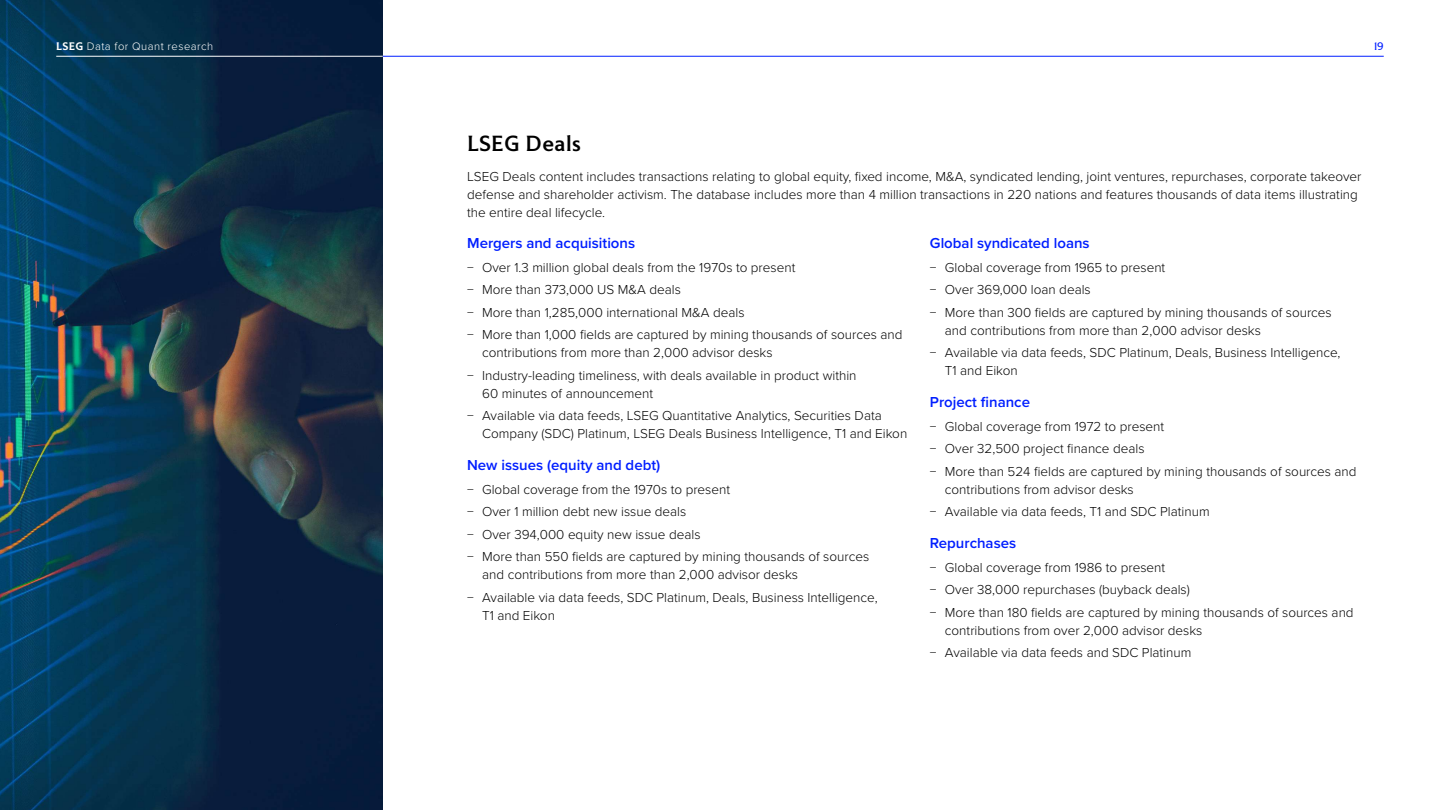
<style>
.page{position:relative;width:1440px;height:810px;background:#fff}
.page>*{position:absolute;margin:0;border:0;box-sizing:border-box;transform-origin:0 0}
.t1{font:500 22.5px "LSEG Motto";letter-spacing:.02em;color:#000}
.t2{font:600 15px "Proxima Nova";color:#001eff}
.t3{font:300 13.5px/22.5px "Proxima Nova";color:#000}
.t4{font:300 11.25px "Proxima Nova";letter-spacing:.04em;color:#fff}
.t5{font:11.25px "LSEG Motto";color:#001eff}
.s1{font-family:"LSEG Motto";font-weight:600}
</style>
<div class="page">
<img style="left:0;top:0;width:383px;height:810px">
<hr style="left:56px;top:56px;width:327px;height:1px;background:#fff">
<hr style="left:383px;top:56px;width:1001px;height:1px;background:#001eff">
<p class="t4" style="left:56px;top:38px;width:159px"><span class="s1">LSEG</span> Data for Quant research</p>
<p class="t5" style="left:1374px;top:39px;width:11px">19</p>
<h1 class="t1" style="left:467px;top:130px;width:115px">LSEG Deals</h1>
<p class="t3" style="left:467px;top:167px;width:896px;line-height:18px">LSEG Deals content includes transactions relating to global equity, fixed income, M&amp;A, syndicated lending, joint ventures, repurchases, corporate takeover defense and shareholder activism. The database includes more than 4 million transactions in 220 nations and features thousands of data items illustrating the entire deal lifecycle.</p>
<p class="t2" style="left:467px;top:232px;width:169px">Mergers and acquisitions</p>
<p class="t3" style="left:467px;top:255px;width:437px">− Over 1.3 million global deals from the 1970s to present<br>− More than 373,000 US M&amp;A deals<br>− More than 1,285,000 international M&amp;A deals<br>− More than 1,000 fields are captured by mining thousands of sources and</p>
<p class="t3" style="left:467px;top:341px;width:391px;text-indent:15px">contributions from more than 2,000 advisor desks<br>− Industry-leading timeliness, with deals available in product within</p>
<p class="t3" style="left:467px;top:381px;width:416px;text-indent:15px">60 minutes of announcement<br>− Available via data feeds, LSEG Quantitative Analytics, Securities Data</p>
<p class="t3" style="left:482px;top:422px;width:427px">Company (SDC) Platinum, LSEG Deals Business Intelligence, T1 and Eikon</p>
<p class="t2" style="left:467px;top:454px;width:195px">New issues (equity and debt)</p>
<p class="t3" style="left:467px;top:477px;width:404px">− Global coverage from the 1970s to present<br>− Over 1 million debt new issue deals<br>− Over 394,000 equity new issue deals<br>− More than 550 fields are captured by mining thousands of sources</p>
<p class="t3" style="left:467px;top:563px;width:412px;text-indent:15px">and contributions from more than 2,000 advisor desks<br>− Available via data feeds, SDC Platinum, Deals, Business Intelligence,</p>
<p class="t3" style="left:482px;top:603px;width:74px">T1 and Eikon</p>
<p class="t2" style="left:930px;top:232px;width:161px">Global syndicated loans</p>
<p class="t3" style="left:930px;top:255px;width:403px">− Global coverage from 1965 to present<br>− Over 369,000 loan deals<br>− More than 300 fields are captured by mining thousands of sources</p>
<p class="t3" style="left:930px;top:318px;width:412px;text-indent:15px">and contributions from more than 2,000 advisor desks<br>− Available via data feeds, SDC Platinum, Deals, Business Intelligence,</p>
<p class="t3" style="left:945px;top:359px;width:74px">T1 and Eikon</p>
<p class="t2" style="left:930px;top:391px;width:102px">Project finance</p>
<p class="t3" style="left:930px;top:414px;width:428px">− Global coverage from 1972 to present<br>− Over 32,500 project finance deals<br>− More than 524 fields are captured by mining thousands of sources and</p>
<p class="t3" style="left:930px;top:477px;width:281px;text-indent:15px">contributions from advisor desks<br>− Available via data feeds, T1 and SDC Platinum</p>
<p class="t2" style="left:930px;top:532px;width:88px">Repurchases</p>
<p class="t3" style="left:930px;top:555px;width:425px">− Global coverage from 1986 to present<br>− Over 38,000 repurchases (buyback deals)<br>− More than 180 fields are captured by mining thousands of sources and</p>
<p class="t3" style="left:930px;top:618px;width:274px;text-indent:15px">contributions from over 2,000 advisor desks − Available via data feeds and SDC Platinum</p>
</div>
